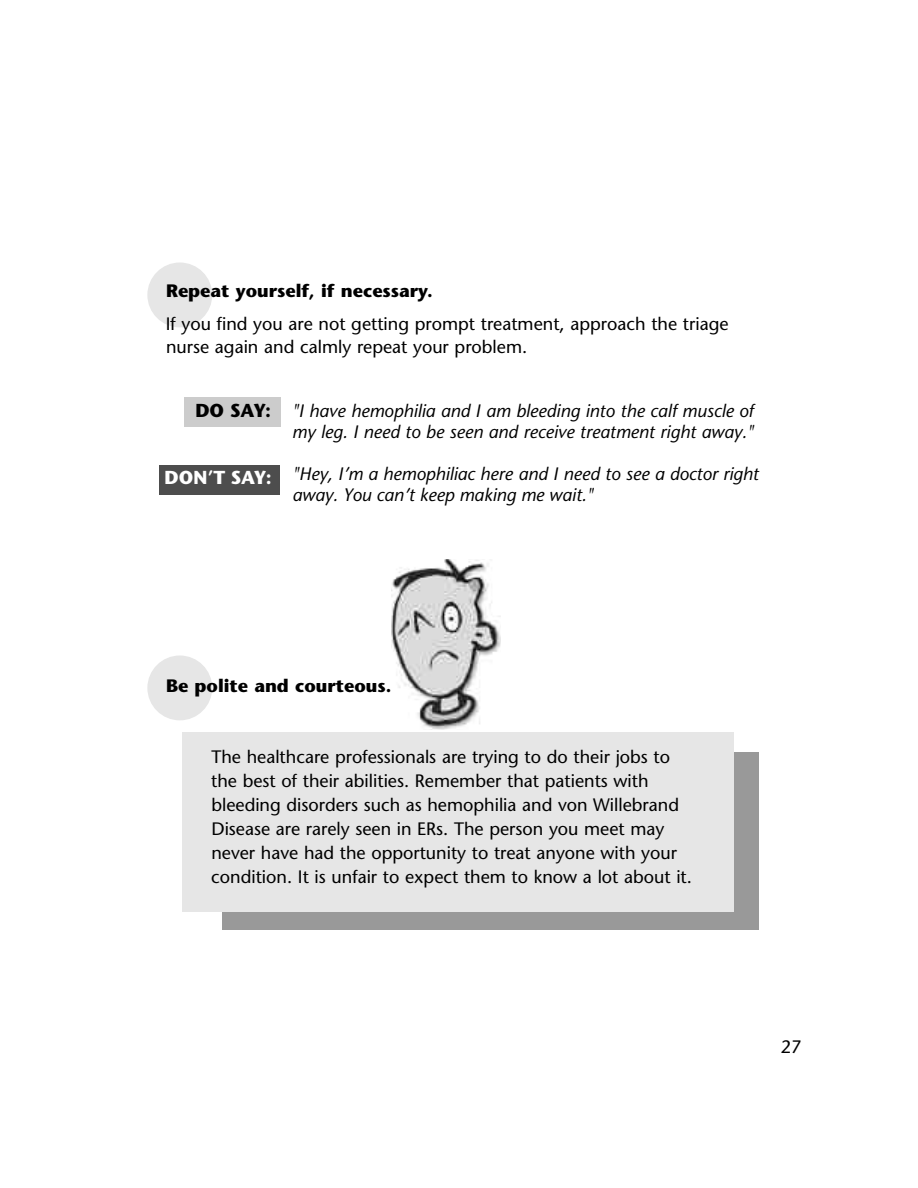
<style>
.page{position:relative;width:918px;height:1188px;background:#fff}
.page>*{position:absolute;margin:0;border:0;box-sizing:border-box;transform-origin:0 0}
.t1{font:700 18.75px "Stone Sans";color:#fff}
.t2{font:700 18.75px "Stone Sans";color:#000}
.t3{font:18px/24px "Stone Sans";color:#000}
.t4{font:italic 18px/21px "Stone Sans";color:#000}
.t5{font:700 18px "Stone Sans";color:#000}
</style>
<div class="page">
<div style="left:147px;top:262px;width:65px;height:65px;background:#e6e6e6;border-radius:50%"></div>
<div style="left:184px;top:397px;width:96px;height:30px;background:#ccc"></div>
<div style="left:159px;top:465px;width:120px;height:30px;background:#4d4d4d"></div>
<div style="left:147px;top:656px;width:65px;height:64px;background:#e6e6e6;border-radius:50%"></div>
<div style="left:222px;top:753px;width:537px;height:177px;background:#999"></div>
<div style="left:183px;top:732px;width:551px;height:180px;background:#e6e6e6"></div>
<img style="left:392px;top:559px;width:108px;height:171px">
<p class="t5" style="left:166px;top:284px;width:268px">Repeat yourself, if necessary.</p>
<p class="t3" style="left:166px;top:315px;width:564px;line-height:22.5px">If you find you are not getting prompt treatment, approach the triage nurse again and calmly repeat your problem.</p>
<p class="t2" style="left:195px;top:403px;width:77px">DO SAY:</p>
<p class="t1" style="left:165px;top:470px;width:109px">DON’T SAY:</p>
<p class="t4" style="left:292px;top:402px;width:463px">"I have hemophilia and I am bleeding into the calf muscle of my leg. I need to be seen and receive treatment right away."</p>
<p class="t4" style="left:292px;top:465px;width:468px">"Hey, I’m a hemophiliac here and I need to see a doctor right away. You can’t keep making me wait."</p>
<p class="t5" style="left:166px;top:678px;width:227px">Be polite and courteous.</p>
<p class="t3" style="left:211px;top:746px;width:482px">The healthcare professionals are trying to do their jobs to the best of their abilities. Remember that patients with bleeding disorders such as hemophilia and von Willebrand Disease are rarely seen in ERs. The person you meet may never have had the opportunity to treat anyone with your condition. It is unfair to expect them to know a lot about it.</p>
<p class="t3" style="left:781px;top:1037px;width:22px">27</p>
</div>
